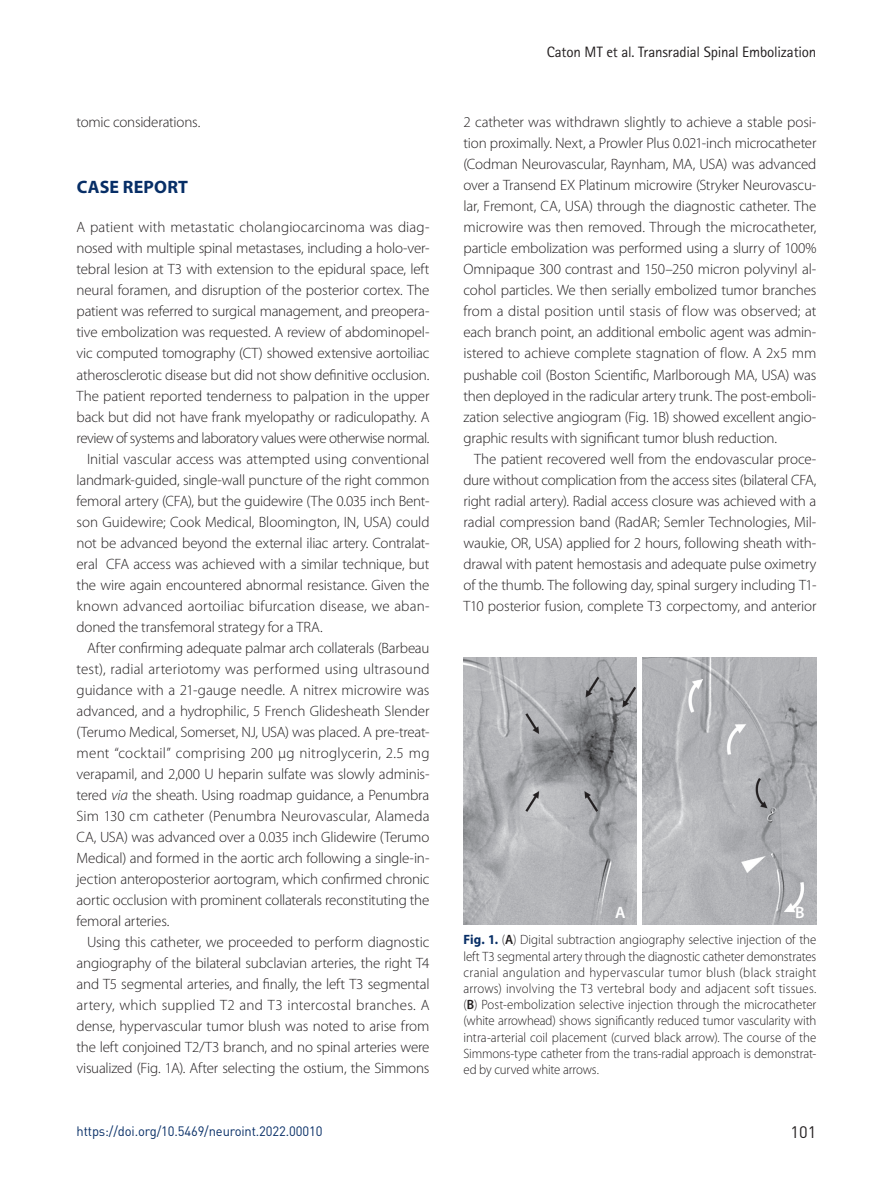
<style>
.page{position:relative;width:893px;height:1191px;background:#fff}
.page>*{position:absolute;margin:0;border:0;box-sizing:border-box;transform-origin:0 0}
.t1{font:700 18px "Myriad Pro";letter-spacing:.01em;color:#072e66}
.t2{font:16.5px "DIN Pro";color:#231f20}
.t3{font:600 16.5px "Myriad Pro";color:#fff}
.t4{font:300 15px/21px "Myriad Pro";letter-spacing:-.01em;color:#231f20;text-align:justify}
.t5{font:300 15px "Myriad Pro";letter-spacing:.01em;color:#231f20}
.t6{font:300 15px "Myriad Pro";letter-spacing:-.035em;color:#231f20}
.t7{font:300 15px "Myriad Pro";letter-spacing:.015em;color:#231f20}
.t8{font:15px "Rotis Sans Serif Std";letter-spacing:-.01em;color:#231f20}
.t9{font:300 13.5px/16.2px "Myriad Pro";letter-spacing:-.01em;color:#231f20;text-align:justify;scale:.95 1}
.t10{font:13.5px "DIN Pro";letter-spacing:-.01em;color:#072e66;scale:.96 1}
.s1{font-style:italic}
.s2{font-weight:700;color:#072e66}
.s3{font-weight:600}
</style>
<div class="page">
<img style="left:463px;top:657px;width:174px;height:267px">
<img style="left:642px;top:657px;width:174px;height:267px">
<p class="t4" style="left:77px;top:112px;width:125px">tomic considerations.</p>
<p class="t1" style="left:77px;top:175px;width:113px">CASE REPORT</p>
<p class="t5" style="left:77px;top:219px;width:354px">A patient with metastatic cholangiocarcinoma was diag-</p>
<p class="t4" style="left:77px;top:238px;width:354px">nosed with multiple spinal metastases, including a holo-ver-</p>
<p class="t4" style="left:77px;top:259px;width:354px">tebral lesion at T3 with extension to the epidural space, left</p>
<p class="t4" style="left:77px;top:280px;width:354px">neural foramen, and disruption of the posterior cortex. The</p>
<p class="t4" style="left:77px;top:301px;width:354px">patient was referred to surgical management, and preopera-</p>
<p class="t4" style="left:77px;top:322px;width:354px">tive embolization was requested. A review of abdominopel-</p>
<p class="t4" style="left:77px;top:343px;width:354px">vic computed tomography (CT) showed extensive aortoiliac</p>
<p class="t4" style="left:77px;top:364px;width:354px">atherosclerotic disease but did not show definitive occlusion.</p>
<p class="t4" style="left:77px;top:385px;width:354px">The patient reported tenderness to palpation in the upper</p>
<p class="t4" style="left:77px;top:406px;width:354px">back but did not have frank myelopathy or radiculopathy. A</p>
<p class="t6" style="left:77px;top:429px;width:354px">review of systems and laboratory values were otherwise normal.</p>
<p class="t4" style="left:87px;top:448px;width:344px">Initial vascular access was attempted using conventional</p>
<p class="t4" style="left:77px;top:469px;width:354px">landmark-guided, single-wall puncture of the right common</p>
<p class="t4" style="left:77px;top:490px;width:354px">femoral artery (CFA), but the guidewire (The 0.035 inch Bent-</p>
<p class="t4" style="left:77px;top:511px;width:354px">son Guidewire; Cook Medical, Bloomington, IN, USA) could</p>
<p class="t4" style="left:77px;top:532px;width:354px">not be advanced beyond the external iliac artery. Contralat-</p>
<p class="t4" style="left:77px;top:553px;width:354px">eral CFA access was achieved with a similar technique, but</p>
<p class="t4" style="left:77px;top:574px;width:354px">the wire again encountered abnormal resistance. Given the</p>
<p class="t5" style="left:77px;top:597px;width:354px">known advanced aortoiliac bifurcation disease, we aban-</p>
<p class="t4" style="left:77px;top:616px;width:248px">doned the transfemoral strategy for a TRA.</p>
<p class="t4" style="left:87px;top:637px;width:344px">After confirming adequate palmar arch collaterals (Barbeau</p>
<p class="t5" style="left:77px;top:660px;width:354px">test), radial arteriotomy was performed using ultrasound</p>
<p class="t4" style="left:77px;top:679px;width:354px">guidance with a 21-gauge needle. A nitrex microwire was</p>
<p class="t4" style="left:77px;top:700px;width:354px">advanced, and a hydrophilic, 5 French Glidesheath Slender</p>
<p class="t4" style="left:77px;top:721px;width:354px">(Terumo Medical, Somerset, NJ, USA) was placed. A pre-treat-</p>
<p class="t7" style="left:77px;top:744px;width:354px">ment “cocktail” comprising 200 µg nitroglycerin, 2.5 mg</p>
<p class="t4" style="left:77px;top:763px;width:354px">verapamil, and 2,000 U heparin sulfate was slowly adminis-</p>
<p class="t4" style="left:77px;top:784px;width:354px">tered <span class="s1">via</span> the sheath. Using roadmap guidance, a Penumbra</p>
<p class="t5" style="left:77px;top:807px;width:354px">Sim 130 cm catheter (Penumbra Neurovascular, Alameda</p>
<p class="t4" style="left:77px;top:826px;width:354px">CA, USA) was advanced over a 0.035 inch Glidewire (Terumo</p>
<p class="t4" style="left:77px;top:847px;width:354px">Medical) and formed in the aortic arch following a single-in-</p>
<p class="t4" style="left:77px;top:868px;width:354px">jection anteroposterior aortogram, which confirmed chronic</p>
<p class="t4" style="left:77px;top:889px;width:354px">aortic occlusion with prominent collaterals reconstituting the</p>
<p class="t4" style="left:77px;top:910px;width:94px">femoral arteries.</p>
<p class="t4" style="left:87px;top:931px;width:344px">Using this catheter, we proceeded to perform diagnostic</p>
<p class="t4" style="left:77px;top:952px;width:354px">angiography of the bilateral subclavian arteries, the right T4</p>
<p class="t4" style="left:77px;top:973px;width:354px">and T5 segmental arteries, and finally, the left T3 segmental</p>
<p class="t5" style="left:77px;top:996px;width:354px">artery, which supplied T2 and T3 intercostal branches. A</p>
<p class="t4" style="left:77px;top:1015px;width:354px">dense, hypervascular tumor blush was noted to arise from</p>
<p class="t4" style="left:77px;top:1036px;width:354px">the left conjoined T2/T3 branch, and no spinal arteries were</p>
<p class="t4" style="left:77px;top:1057px;width:354px">visualized (Fig. 1A). After selecting the ostium, the Simmons</p>
<p class="t10" style="left:77px;top:1122px;width:258px">https://doi.org/10.5469/neuroint.2022.00010</p>
<p class="t8" style="left:547px;top:43px;width:271px">Caton MT et al. Transradial Spinal Embolization</p>
<p class="t4" style="left:463px;top:112px;width:354px">2 catheter was withdrawn slightly to achieve a stable posi&shy;tion proximally. Next, a Prowler Plus 0.021-inch microcatheter (Codman Neurovascular, Raynham, MA, USA) was advanced over a Transend EX Platinum microwire (Stryker Neurovascu&shy;lar, Fremont, CA, USA) through the diagnostic catheter. The microwire was then removed. Through the microcatheter, particle embolization was performed using a slurry of 100% Omnipaque 300 contrast and 150–250 micron polyvinyl al&shy;cohol particles. We then serially embolized tumor branches from a distal position until stasis of flow was observed; at each branch point, an additional embolic agent was admin&shy;istered to achieve complete stagnation of flow. A 2x5 mm pushable coil (Boston Scientific, Marlborough MA, USA) was then deployed in the radicular artery trunk. The post-emboli&shy;zation selective angiogram (Fig. 1B) showed excellent angio&shy;graphic results with significant tumor blush reduction.</p>
<p class="t4" style="left:463px;top:448px;width:354px;text-indent:11px">The patient recovered well from the endovascular proce&shy;dure without complication from the access sites (bilateral CFA, right radial artery). Radial access closure was achieved with a radial compression band (RadAR; Semler Technologies, Mil&shy;waukie, OR, USA) applied for 2 hours, following sheath with&shy;drawal with patent hemostasis and adequate pulse oximetry of the thumb. The following day, spinal surgery including T1- T10 posterior fusion, complete T3 corpectomy, and anterior</p>
<p class="t3" style="left:615px;top:901px;width:12px">A</p>
<p class="t3" style="left:795px;top:901px;width:11px">B</p>
<p class="t9" style="left:463px;top:932px;width:373px"><span class="s2">Fig. 1.</span> (<span class="s3">A</span>) Digital subtraction angiography selective injection of the left T3 segmental artery through the diagnostic catheter demonstrates cranial angulation and hypervascular tumor blush (black straight arrows) involving the T3 vertebral body and adjacent soft tissues. (<span class="s3">B</span>) Post-embolization selective injection through the microcatheter (white arrowhead) shows significantly reduced tumor vascularity with intra-arterial coil placement (curved black arrow). The course of the Simmons-type catheter from the trans-radial approach is demonstrat&shy;ed by curved white arrows.</p>
<p class="t2" style="left:791px;top:1120px;width:27px">101</p>
</div>
